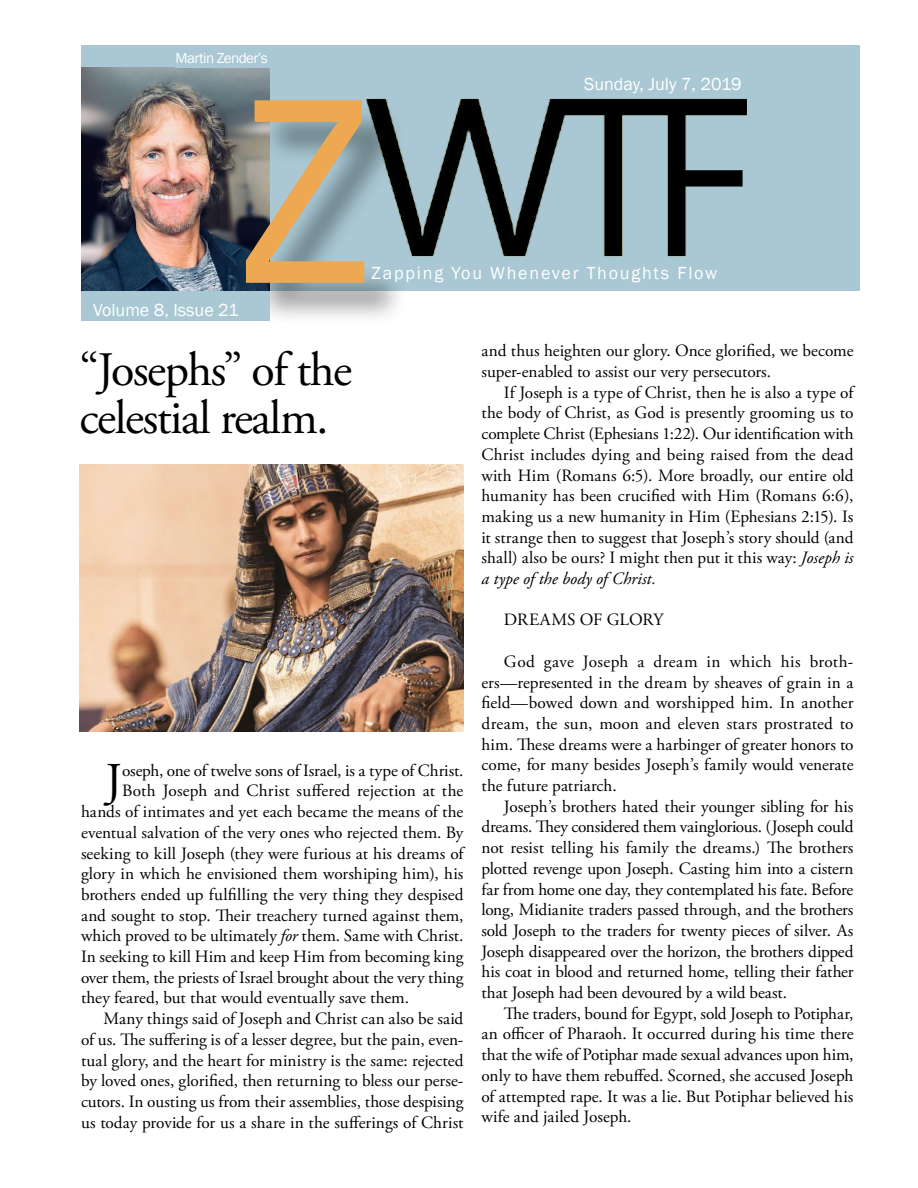
<style>
.page{position:relative;width:918px;height:1188px;background:#fff}
.page>*{position:absolute;margin:0;border:0;box-sizing:border-box;transform-origin:0 0}
.t1{font:255px "Arial Narrow";color:#eea852}
.t2{font:48.45px "Adobe Garamond Pro";color:#000}
.t3{font:48px/48px "Adobe Garamond Pro";letter-spacing:-.03em;color:#000}
.t4{font:18px "Franklin Gothic";color:#fff}
.t5{font:18px "Franklin Gothic";letter-spacing:.085em;color:#fff}
.t6{font:17.25px/20.7px "Adobe Garamond Pro";color:#000;text-align:justify}
.t7{font:15px "Franklin Gothic";letter-spacing:-.04em;color:#fff}
.s1{font-style:italic}
</style>
<div class="page">
<div style="left:81px;top:45px;width:779px;height:246px;background:#a9c8d4"></div>
<img style="left:367px;top:98px;width:381px;height:158px">
<img style="left:81px;top:68px;width:189px;height:223px">
<div style="left:251px;top:104px;width:158px;height:223px;background:#000;opacity:.37"></div>
<div style="left:81px;top:291px;width:189px;height:30px;background:#a9c8d4"></div>
<img style="left:80px;top:464px;width:384px;height:267px">
<p class="t7" style="left:176px;top:49px;width:94px">Martin Zender’s</p>
<p class="t4" style="left:584px;top:73px;width:159px">Sunday, July 7, 2019</p>
<h1 class="t1" style="left:242px;top:6px;width:129px">Z</h1>
<p class="t5" style="left:372px;top:262px;width:347px">Zapping You Whenever Thoughts Flow</p>
<p class="t4" style="left:93px;top:299px;width:147px">Volume 8, Issue 21</p>
<h3 class="t3" style="left:80px;top:347px;width:274px">“Josephs” of the celestial realm.</h3>
<h2 class="t2" style="left:105px;top:752px;width:18px">J</h2>
<p class="t6" style="left:122px;top:761px;width:343px">oseph, one of twelve sons of Israel, is a type of Christ.</p>
<p class="t6" style="left:122px;top:781px;width:343px">Both Joseph and Christ suffered rejection at the</p>
<p class="t6" style="left:81px;top:802px;width:384px">hands of intimates and yet each became the means of the</p>
<p class="t6" style="left:81px;top:823px;width:384px">eventual salvation of the very ones who rejected them. By</p>
<p class="t6" style="left:81px;top:843px;width:384px">seeking to kill Joseph (they were furious at his dreams of</p>
<p class="t6" style="left:81px;top:864px;width:384px">glory in which he envisioned them worshiping him), his</p>
<p class="t6" style="left:81px;top:885px;width:384px">brothers ended up fulfilling the very thing they despised</p>
<p class="t6" style="left:81px;top:905px;width:384px">and sought to stop. Their treachery turned against them,</p>
<p class="t6" style="left:81px;top:926px;width:384px">which proved to be ultimately <span class="s1">for</span> them. Same with Christ.</p>
<p class="t6" style="left:81px;top:947px;width:384px">In seeking to kill Him and keep Him from becoming king</p>
<p class="t6" style="left:81px;top:968px;width:384px">over them, the priests of Israel brought about the very thing</p>
<p class="t6" style="left:81px;top:988px;width:330px">they feared, but that would eventually save them.</p>
<p class="t6" style="left:104px;top:1009px;width:361px">Many things said of Joseph and Christ can also be said</p>
<p class="t6" style="left:81px;top:1030px;width:384px">of us. The suffering is of a lesser degree, but the pain, even-</p>
<p class="t6" style="left:81px;top:1050px;width:384px">tual glory, and the heart for ministry is the same: rejected</p>
<p class="t6" style="left:81px;top:1071px;width:384px">by loved ones, glorified, then returning to bless our perse-</p>
<p class="t6" style="left:81px;top:1092px;width:384px">cutors. In ousting us from their assemblies, those despising</p>
<p class="t6" style="left:81px;top:1112px;width:384px">us today provide for us a share in the sufferings of Christ</p>
<p class="t6" style="left:482px;top:341px;width:374px">and thus heighten our glory. Once glorified, we become super-enabled to assist our very persecutors.</p>
<p class="t6" style="left:482px;top:383px;width:374px;text-indent:22px">If Joseph is a type of Christ, then he is also a type of the body of Christ, as God is presently grooming us to complete Christ (Ephesians 1:22). Our identification with Christ includes dying and being raised from the dead with Him (Romans 6:5). More broadly, our entire old humanity has been crucified with Him (Romans 6:6), making us a new humanity in Him (Ephesians 2:15). Is it strange then to suggest that Joseph’s story should (and shall) also be ours? I might then put it this way: <span class="s1">Joseph is a type of the body of Christ.</span></p>
<p class="t6" style="left:504px;top:610px;width:161px">DREAMS OF GLORY</p>
<p class="t6" style="left:482px;top:652px;width:374px;text-indent:22px">God gave Joseph a dream in which his broth&shy;ers—represented in the dream by sheaves of grain in a field—bowed down and worshipped him. In another dream, the sun, moon and eleven stars prostrated to him. These dreams were a harbinger of greater honors to come, for many besides Joseph’s family would venerate the future patriarch.</p>
<p class="t6" style="left:482px;top:797px;width:374px;text-indent:22px">Joseph’s brothers hated their younger sibling for his dreams. They considered them vainglorious. (Joseph could not resist telling his family the dreams.) The brothers plotted revenge upon Joseph. Casting him into a cistern far from home one day, they contemplated his fate. Before long, Midianite traders passed through, and the brothers sold Joseph to the traders for twenty pieces of silver. As Joseph disappeared over the horizon, the brothers dipped his coat in blood and returned home, telling their father that Joseph had been devoured by a wild beast.</p>
<p class="t6" style="left:482px;top:1004px;width:374px;text-indent:22px">The traders, bound for Egypt, sold Joseph to Potiphar, an officer of Pharaoh. It occurred during his time there that the wife of Potiphar made sexual advances upon him, only to have them rebuffed. Scorned, she accused Joseph of attempted rape. It was a lie. But Potiphar believed his wife and jailed Joseph.</p>
</div>
